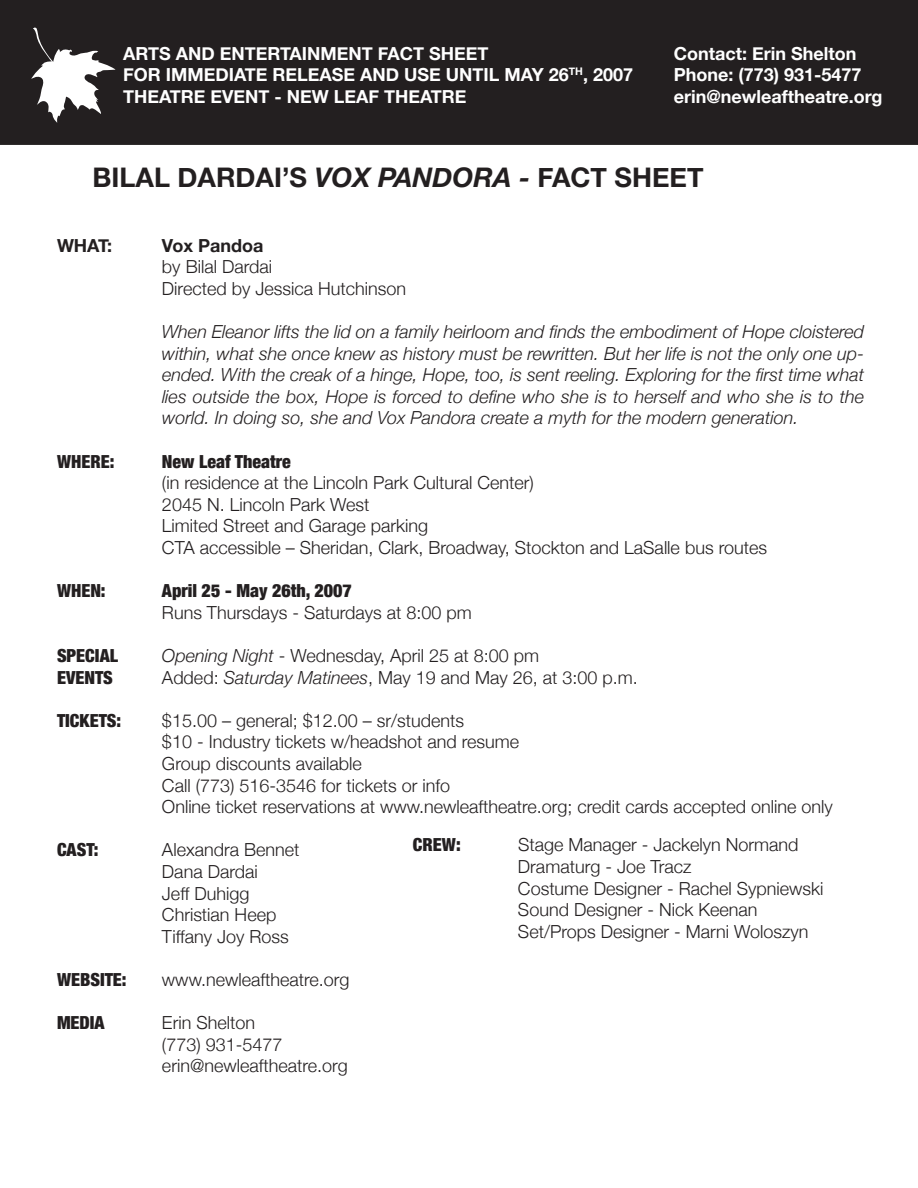
<style>
.page{position:relative;width:918px;height:1188px;background:#fff}
.page>*{position:absolute;margin:0;border:0;box-sizing:border-box;transform-origin:0 0}
.t1{font:700 27px "Helvetica Neue";color:#231f20}
.t2{font:300 18px/21.6px "Helvetica Neue";color:#231f20}
.t3{font:italic 300 18px/21.6px "Helvetica Neue";color:#231f20;text-align:justify}
.t4{font:700 18px/21.6px "Helvetica Neue";color:#fff}
.t5{font:900 condensed 18px "Helvetica Neue";color:#231f20}
.t6{font:700 18px "Helvetica Neue";color:#231f20}
.s1{font-style:italic}
.s2{font-weight:700}
.s3{font-weight:900;font-stretch:condensed}
</style>
<div class="page">
<div style="left:0;top:0;width:918px;height:145px;background:#231f20"></div>
<svg style="left:31px;top:28px;width:85px;height:95px"></svg>
<p class="t4" style="left:123px;top:42px;width:511px">ARTS AND ENTERTAINMENT FACT SHEET<br>FOR IMMEDIATE RELEASE AND USE UNTIL MAY 26<sup>TH</sup>, 2007<br>THEATRE EVENT - NEW LEAF THEATRE</p>
<p class="t4" style="left:674px;top:42px;width:210px">Contact: Erin Shelton<br>Phone: (773) 931-5477 erin@newleaftheatre.org</p>
<p class="t1" style="left:93px;top:161px;width:613px">BILAL DARDAI’S <span class="s1">VOX PANDORA -</span> FACT SHEET</p>
<p class="t6" style="left:57px;top:234px;width:57px">WHAT:</p>
<p class="t2" style="left:162px;top:234px;width:246px"><span class="s2">Vox Pandoa<br></span>by Bilal Dardai<br>Directed by Jessica Hutchinson</p>
<p class="t3" style="left:162px;top:321px;width:704px">When Eleanor lifts the lid on a family heirloom and finds the embodiment of Hope cloistered within, what she once knew as history must be rewritten. But her life is not the only one up&shy;ended. With the creak of a hinge, Hope, too, is sent reeling. Exploring for the first time what lies outside the box, Hope is forced to define who she is to herself and who she is to the world. In doing so, she and Vox Pandora create a myth for the modern generation.</p>
<p class="t5" style="left:57px;top:450px;width:59px">WHERE:</p>
<p class="t2" style="left:162px;top:450px;width:607px"><span class="s3">New Leaf Theatre<br></span>(in residence at the Lincoln Park Cultural Center)<br>2045 N. Lincoln Park West<br>Limited Street and Garage parking<br>CTA accessible – Sheridan, Clark, Broadway, Stockton and LaSalle bus routes</p>
<p class="t5" style="left:57px;top:580px;width:50px">WHEN:</p>
<p class="t2" style="left:162px;top:580px;width:311px"><span class="s3">April 25 - May 26th, 2007<br></span>Runs Thursdays - Saturdays at 8:00 pm</p>
<p class="t5" style="left:57px;top:644px;width:63px">SPECIAL</p>
<p class="t2" style="left:162px;top:644px;width:379px"><span class="s1">Opening Night</span> - Wednesday, April 25 at 8:00 pm</p>
<p class="t5" style="left:57px;top:666px;width:57px">EVENTS</p>
<p class="t2" style="left:162px;top:666px;width:477px">Added: <span class="s1">Saturday Matinees</span>, May 19 and May 26, at 3:00 p.m.</p>
<p class="t5" style="left:57px;top:709px;width:66px">TICKETS:</p>
<p class="t2" style="left:162px;top:709px;width:672px">$15.00 – general; $12.00 – sr/students<br>$10 - Industry tickets w/headshot and resume<br>Group discounts available<br>Call (773) 516-3546 for tickets or info<br>Online ticket reservations at www.newleaftheatre.org; credit cards accepted online only</p>
<p class="t5" style="left:57px;top:839px;width:43px">CAST:</p>
<p class="t2" style="left:162px;top:839px;width:139px">Alexandra Bennet<br>Dana Dardai<br>Jeff Duhigg<br>Christian Heep<br>Tiffany Joy Ross</p>
<p class="t5" style="left:57px;top:968px;width:71px">WEBSITE:</p>
<p class="t2" style="left:162px;top:968px;width:189px">www.newleaftheatre.org</p>
<p class="t5" style="left:57px;top:1012px;width:49px">MEDIA</p>
<p class="t2" style="left:162px;top:1012px;width:187px">Erin Shelton<br>(773) 931-5477 erin@newleaftheatre.org</p>
<p class="t5" style="left:413px;top:834px;width:49px">CREW:</p>
<p class="t2" style="left:518px;top:834px;width:307px">Stage Manager - Jackelyn Normand<br>Dramaturg - Joe Tracz<br>Costume Designer - Rachel Sypniewski<br>Sound Designer - Nick Keenan<br>Set/Props Designer - Marni Woloszyn</p>
</div>
